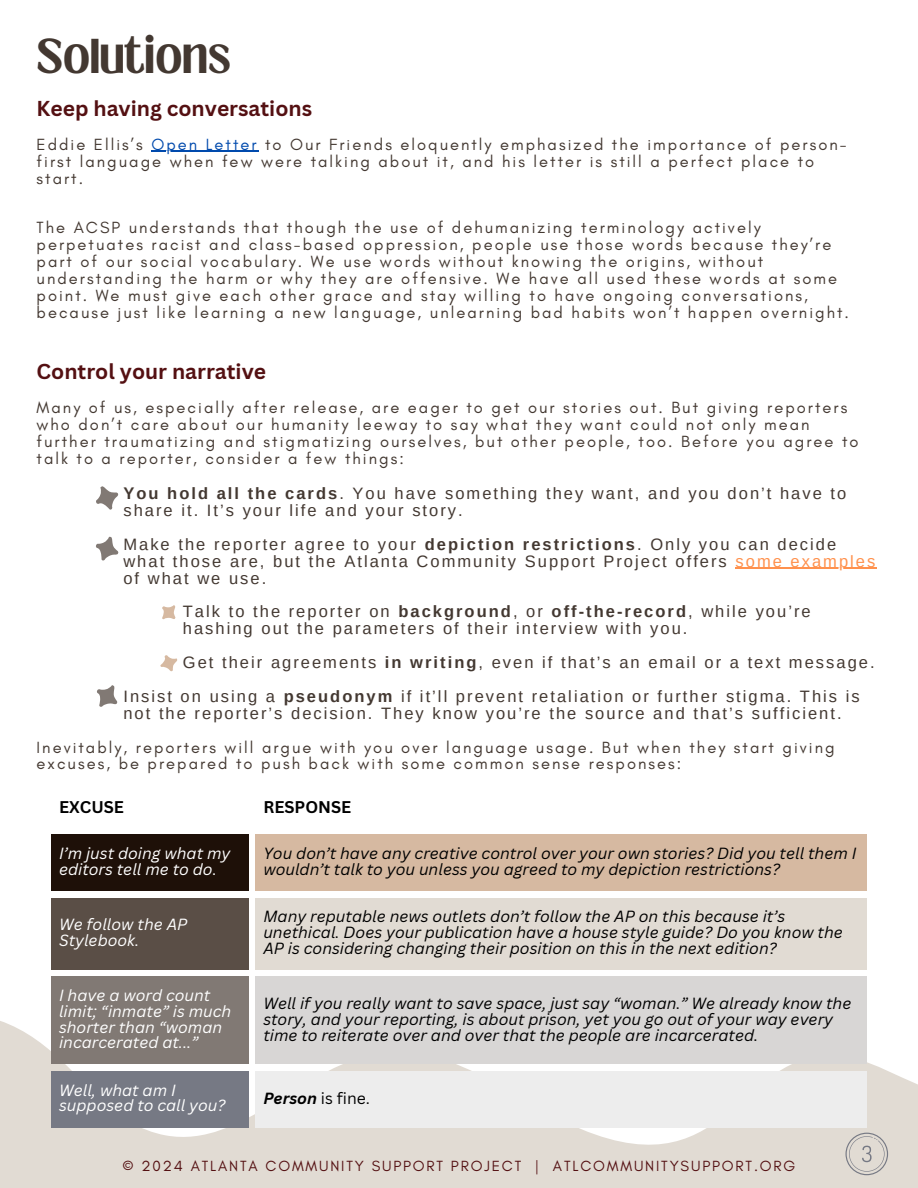
<style>
.page{position:relative;width:918px;height:1188px;background:#fff}
.page>*{position:absolute;margin:0;border:0;box-sizing:border-box;transform-origin:0 0}
.t1{font:700 37.5px "Loubag";color:#433831}
.t2{font:700 21px "Canva Sans";color:#541012}
.t3{font:16.5px/16.8px "Glacial Indifference";letter-spacing:.125em;color:#433831}
.t4{font:16.5px/16.8px "Arimo";letter-spacing:.125em;color:#433831}
.t5{font:700 16.5px "Canva Sans";color:#000}
.t6{font:16.5px "Arimo";letter-spacing:.125em;color:#ff914d}
.t7{font:italic 15.75px/15.8px "Canva Sans";color:#000}
.t8{font:italic 15.75px/15.8px "Canva Sans";color:#fff}
.t9{font:15.75px "Canva Sans";color:#000}
.t10{font:15px "Glacial Indifference";letter-spacing:.125em;color:#541012}
.s1{color:#004aad}
.s2{font-weight:700}
.s3{font-weight:700;font-style:italic}
</style>
<div class="page">
<svg style="left:96px;top:486px;width:23px;height:24px"></svg>
<hr style="left:736px;top:568px;width:141px;height:1px;background:#ff914d">
<svg style="left:96px;top:536px;width:23px;height:25px"></svg>
<svg style="left:162px;top:605px;width:14px;height:15px"></svg>
<svg style="left:160px;top:655px;width:18px;height:17px"></svg>
<svg style="left:97px;top:685px;width:21px;height:22px"></svg>
<svg style="left:0;top:1021px;width:918px;height:167px;background:#e4dfd9"></svg>
<div style="left:51px;top:835px;width:198px;height:56px;background:#1e1008"></div>
<div style="left:255px;top:835px;width:612px;height:56px;background:#d6b9a1"></div>
<div style="left:51px;top:898px;width:198px;height:72px;background:#5a4e46"></div>
<div style="left:255px;top:898px;width:612px;height:72px;background:#e1dbd3"></div>
<div style="left:51px;top:976px;width:198px;height:88px;background:#817974"></div>
<div style="left:255px;top:976px;width:612px;height:88px;background:#d8d6d5"></div>
<div style="left:51px;top:1071px;width:198px;height:56px;background:#767984"></div>
<div style="left:255px;top:1071px;width:612px;height:56px;background:#ededed"></div>
<hr style="left:151px;top:151px;width:108px;height:1px;background:#004aad">
<svg style="left:846px;top:1133px;width:42px;height:42px;background:#d1ccc7"></svg>
<p class="t1" style="left:37px;top:27px;width:196px">Solutions</p>
<p class="t2" style="left:37px;top:93px;width:277px">Keep having conversations</p>
<p class="t3" style="left:37px;top:136px;width:108px">Eddie Ellis’s</p>
<p class="t3" style="left:37px;top:136px;width:812px;text-indent:115px"><span class="s1">Open Letter</span> to Our Friends eloquently emphasized the importance of person&shy;first language when few were talking about it, and his letter is still a perfect place to start.</p>
<h1 class="t3" style="left:37px;top:219px;width:814px">The ACSP understands that though the use of dehumanizing terminology actively perpetuates racist and class-based oppression, people use those words because they’re part of our social vocabulary. We use words without knowing the origins, without understanding the harm or why they are offensive. We have all used these words at some point. We must give each other grace and stay willing to have ongoing conversations, because just like learning a new language, unlearning bad habits won’t happen overnight.</h1>
<p class="t2" style="left:37px;top:357px;width:231px">Control your narrative</p>
<p class="t3" style="left:37px;top:399px;width:824px">Many of us, especially after release, are eager to get our stories out. But giving reporters who don’t care about our humanity leeway to say what they want could not only mean further traumatizing and stigmatizing ourselves, but other people, too. Before you agree to talk to a reporter, consider a few things:</p>
<h2 class="t4" style="left:123px;top:485px;width:724px"><span class="s2">You hold all the cards</span>. You have something they want, and you don’t have to share it. It’s your life and your story.</h2>
<p class="t4" style="left:123px;top:536px;width:714px">Make the reporter agree to your <span class="s2">depiction restrictions</span>. Only you can decide what those are, but the Atlanta Community Support Project offers</p>
<p class="t6" style="left:736px;top:552px;width:141px">some examples</p>
<p class="t4" style="left:183px;top:561px;width:362px;line-height:33.8px;text-indent:-60px">of what we use.<br>Talk to the reporter on <span class="s2">background</span>, or</p>
<h2 class="t4" style="left:183px;top:603px;width:629px;text-indent:369px"><span class="s2">off-the-record</span>, while you’re hashing out the parameters of their interview with you.</h2>
<p class="t4" style="left:123px;top:645px;width:753px;line-height:33.8px;text-indent:60px">Get their agreements <span class="s2">in writing</span>, even if that’s an email or a text message.<br>Insist on using a</p>
<p class="t4" style="left:123px;top:688px;width:738px;text-indent:160px"><span class="s2">pseudonym</span> if it’ll prevent retaliation or further stigma. This is not the reporter’s decision. They know you’re the source and that’s sufficient.</p>
<p class="t3" style="left:37px;top:738px;width:800px">Inevitably, reporters will argue with you over language usage. But when they start giving excuses, be prepared to push back with some common sense responses:</p>
<p class="t5" style="left:59px;top:796px;width:67px">EXCUSE</p>
<p class="t5" style="left:263px;top:796px;width:89px">RESPONSE</p>
<p class="t8" style="left:59px;top:846px;width:173px">I’m just doing what my editors tell me to do.</p>
<p class="t7" style="left:263px;top:846px;width:595px">You don’t have any creative control over your own stories? Did you tell them I wouldn’t talk to you unless you agreed to my depiction restrictions?</p>
<p class="t8" style="left:59px;top:916px;width:130px">We follow the AP<br>Stylebook.</p>
<p class="t7" style="left:263px;top:909px;width:581px">Many reputable news outlets don’t follow the AP on this because it’s unethical. Does your publication have a house style guide? Do you know the<br>AP is considering changing their position on this in the next edition?</p>
<p class="t8" style="left:59px;top:987px;width:174px">I have a word count limit; “inmate” is much shorter than “woman incarcerated at...”</p>
<p class="t7" style="left:263px;top:995px;width:590px">Well if you really want to save space, just say “woman.” We already know the story, and your reporting, is about prison, yet you go out of your way every time to reiterate over and over that the people are incarcerated.</p>
<p class="t8" style="left:59px;top:1082px;width:168px">Well, what am I supposed to call you?</p>
<p class="t9" style="left:263px;top:1087px;width:108px"><span class="s3">Person</span> is fine.</p>
<p class="t10" style="left:123px;top:1157px;width:674px">© 2024 ATLANTA COMMUNITY SUPPORT PROJECT | ATLCOMMUNITYSUPPORT.ORG</p>
</div>
